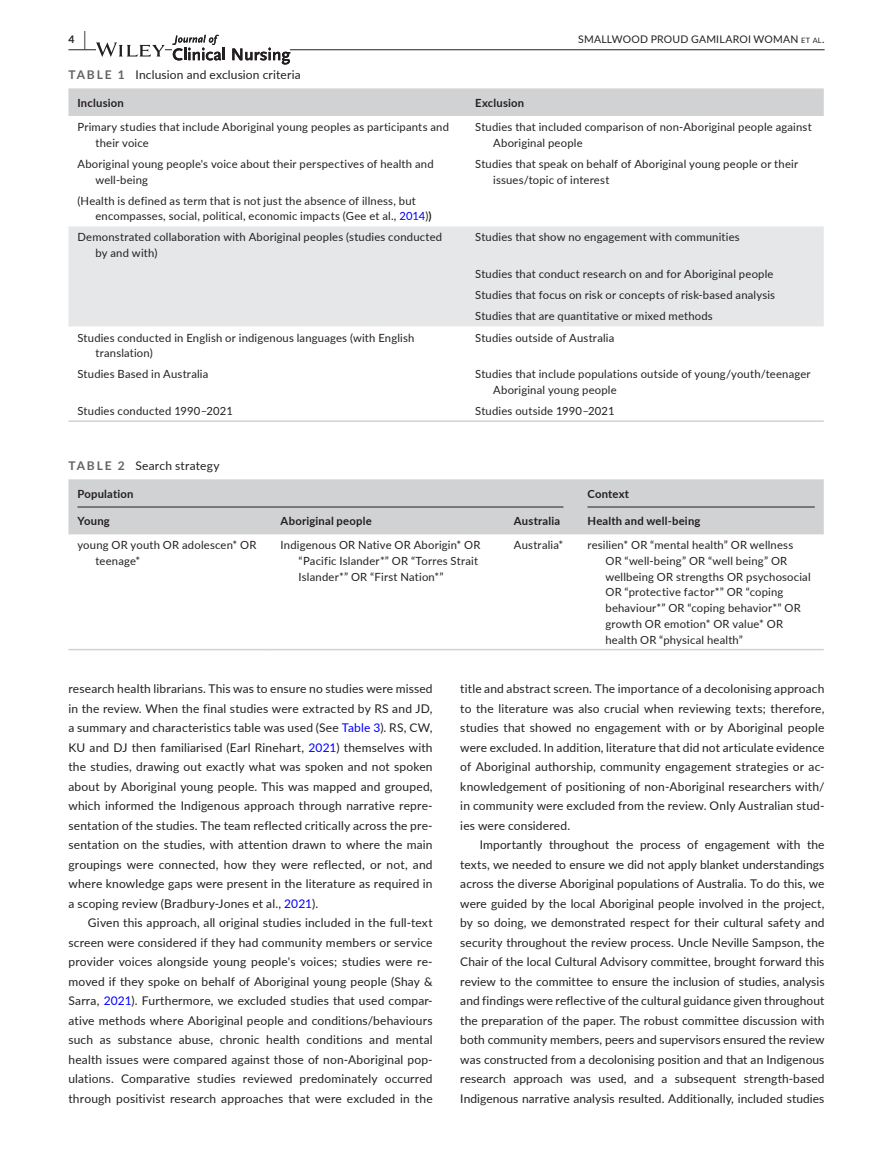
<style>
.page{position:relative;width:893px;height:1174px;background:#fff}
.page>*{position:absolute;margin:0;border:0;box-sizing:border-box;transform-origin:0 0}
.t1{font:12px/19.5px "Lato";letter-spacing:.01em;color:#231f20;text-align:justify}
.t2{font:11.25px/15.8px "Lato";letter-spacing:.015em;color:#231f20}
.t3{font:700 11.25px "Lato";letter-spacing:.02em;color:#231f20}
.t4{font:10.5px "Lato";letter-spacing:.02em;color:#231f20}
.t5{font:700 10.5px "Lato";color:#231f20}
.s1{font-size:19.5px}
.s2{font-size:7.35px}
.s3{font-weight:700;color:#636366}
.s4{color:#00f}
.s5{font-weight:700}
</style>
<div class="page">
<hr style="left:68px;top:49px;width:756px;height:1px;background:#231f20">
<svg style="left:96px;top:42px;width:69px;height:15px"></svg>
<div style="left:172px;top:35px;width:118px;height:30px;background:#fff"></div>
<svg style="left:172px;top:35px;width:53px;height:25px"></svg>
<svg style="left:232px;top:48px;width:58px;height:17px"></svg>
<div style="left:68px;top:88px;width:756px;height:28px;background:#d1d2d4"></div>
<div style="left:68px;top:226px;width:756px;height:100px;background:#e6e7e9"></div>
<hr style="left:68px;top:420px;width:398px;height:2px;background:#d1d2d4">
<hr style="left:466px;top:420px;width:358px;height:2px;background:#d1d2d4">
<div style="left:68px;top:479px;width:756px;height:55px;background:#d1d2d4"></div>
<hr style="left:68px;top:649px;width:204px;height:1px;background:#d1d2d4">
<hr style="left:272px;top:649px;width:233px;height:1px;background:#d1d2d4">
<hr style="left:505px;top:649px;width:73px;height:1px;background:#d1d2d4">
<hr style="left:578px;top:649px;width:246px;height:1px;background:#d1d2d4">
<hr style="left:77px;top:506px;width:486px;height:1px;background:#231f20">
<hr style="left:587px;top:506px;width:228px;height:1px;background:#231f20">
<p class="t5" style="left:68px;top:31px;width:19px">4 <span class="s1">|</span></p>
<p class="t4" style="left:578px;top:31px;width:248px">SMALLWOOD PROUD GAMILAROI WOMAN <span class="s2">et al</span>.</p>
<p class="t1" style="left:68px;top:64px;width:234px"><span class="s3">TABLE 1</span> Inclusion and exclusion criteria</p>
<p class="t3" style="left:77px;top:94px;width:48px">Inclusion</p>
<p class="t3" style="left:475px;top:94px;width:51px">Exclusion</p>
<p class="t2" style="left:95px;top:119px;width:355px;text-indent:-18px">Primary studies that include Aboriginal young peoples as participants and their voice</p>
<p class="t2" style="left:493px;top:119px;width:320px;text-indent:-18px">Studies that included comparison of non-Aboriginal people against<br>Aboriginal people</p>
<p class="t2" style="left:95px;top:155px;width:340px;text-indent:-18px">Aboriginal young people's voice about their perspectives of health and well-being</p>
<p class="t2" style="left:493px;top:155px;width:306px;text-indent:-18px">Studies that speak on behalf of Aboriginal young people or their issues/topic of interest</p>
<p class="t2" style="left:95px;top:192px;width:338px;text-indent:-18px">(Health is defined as term that is not just the absence of illness, but encompasses, social, political, economic impacts (Gee et al., <span class="s4">2014</span>)<span class="s5">)</span></p>
<p class="t2" style="left:95px;top:229px;width:348px;text-indent:-18px">Demonstrated collaboration with Aboriginal peoples (studies conducted by and with)</p>
<p class="t2" style="left:475px;top:229px;width:266px">Studies that show no engagement with communities</p>
<p class="t2" style="left:475px;top:263px;width:301px;line-height:21px">Studies that conduct research on and for Aboriginal people<br>Studies that focus on risk or concepts of risk-based analysis<br>Studies that are quantitative or mixed methods</p>
<p class="t2" style="left:95px;top:329px;width:320px;text-indent:-18px">Studies conducted in English or indigenous languages (with English translation)</p>
<p class="t2" style="left:475px;top:329px;width:141px">Studies outside of Australia</p>
<p class="t2" style="left:77px;top:366px;width:132px">Studies Based in Australia</p>
<p class="t2" style="left:493px;top:366px;width:319px;text-indent:-18px">Studies that include populations outside of young/youth/teenager<br>Aboriginal young people</p>
<p class="t2" style="left:77px;top:403px;width:157px">Studies conducted 1990–2021</p>
<p class="t2" style="left:475px;top:403px;width:141px">Studies outside 1990–2021</p>
<p class="t1" style="left:68px;top:455px;width:153px"><span class="s3">TABLE 2</span> Search strategy</p>
<p class="t3" style="left:77px;top:485px;width:58px">Population</p>
<p class="t3" style="left:587px;top:485px;width:43px">Context</p>
<p class="t3" style="left:77px;top:513px;width:34px">Young</p>
<p class="t3" style="left:281px;top:513px;width:93px">Aboriginal people</p>
<p class="t3" style="left:514px;top:513px;width:48px">Australia</p>
<p class="t3" style="left:587px;top:513px;width:114px">Health and well-being</p>
<p class="t2" style="left:95px;top:536px;width:163px;text-indent:-18px">young OR youth OR adolescen* OR teenage*</p>
<p class="t2" style="left:299px;top:536px;width:183px;text-indent:-18px">Indigenous OR Native OR Aborigin* OR “Pacific Islander*” OR “Torres Strait<br>Islander*” OR “First Nation*”</p>
<p class="t2" style="left:514px;top:536px;width:51px">Australia*</p>
<p class="t2" style="left:605px;top:536px;width:207px;text-indent:-18px">resilien* OR “mental health” OR wellness OR “well-being” OR “well being” OR wellbeing OR strengths OR psychosocial OR “protective factor*” OR “coping behaviour*” OR “coping behavior*” OR growth OR emotion* OR value* OR health OR “physical health”</p>
<p class="t1" style="left:68px;top:678px;width:366px">research health librarians. This was to ensure no studies were missed in the review. When the final studies were extracted by RS and JD, a summary and characteristics table was used (See <span class="s4">Table 3</span>). RS, CW, KU and DJ then familiarised (Earl Rinehart, <span class="s4">2021</span>) themselves with the studies, drawing out exactly what was spoken and not spoken about by Aboriginal young people. This was mapped and grouped, which informed the Indigenous approach through narrative repre&shy;sentation of the studies. The team reflected critically across the pre&shy;sentation on the studies, with attention drawn to where the main groupings were connected, how they were reflected, or not, and where knowledge gaps were present in the literature as required in a scoping review (Bradbury-Jones et al., <span class="s4">2021</span>).</p>
<p class="t1" style="left:68px;top:912px;width:366px;text-indent:20px">Given this approach, all original studies included in the full-text screen were considered if they had community members or service provider voices alongside young people's voices; studies were re&shy;moved if they spoke on behalf of Aboriginal young people (Shay &amp; Sarra, <span class="s4">2021</span>). Furthermore, we excluded studies that used compar&shy;ative methods where Aboriginal people and conditions/behaviours such as substance abuse, chronic health conditions and mental health issues were compared against those of non-Aboriginal pop&shy;ulations. Comparative studies reviewed predominately occurred through positivist research approaches that were excluded in the</p>
<p class="t1" style="left:460px;top:678px;width:366px">title and abstract screen. The importance of a decolonising approach to the literature was also crucial when reviewing texts; therefore, studies that showed no engagement with or by Aboriginal people were excluded. In addition, literature that did not articulate evidence of Aboriginal authorship, community engagement strategies or ac&shy;knowledgement of positioning of non-Aboriginal researchers with/ in community were excluded from the review. Only Australian stud&shy;ies were considered.</p>
<p class="t1" style="left:460px;top:834px;width:366px;text-indent:20px">Importantly throughout the process of engagement with the texts, we needed to ensure we did not apply blanket understandings across the diverse Aboriginal populations of Australia. To do this, we were guided by the local Aboriginal people involved in the project, by so doing, we demonstrated respect for their cultural safety and security throughout the review process. Uncle Neville Sampson, the Chair of the local Cultural Advisory committee, brought forward this review to the committee to ensure the inclusion of studies, analysis and findings were reflective of the cultural guidance given throughout the preparation of the paper. The robust committee discussion with both community members, peers and supervisors ensured the review was constructed from a decolonising position and that an Indigenous research approach was used, and a subsequent strength-based Indigenous narrative analysis resulted. Additionally, included studies</p>
</div>
